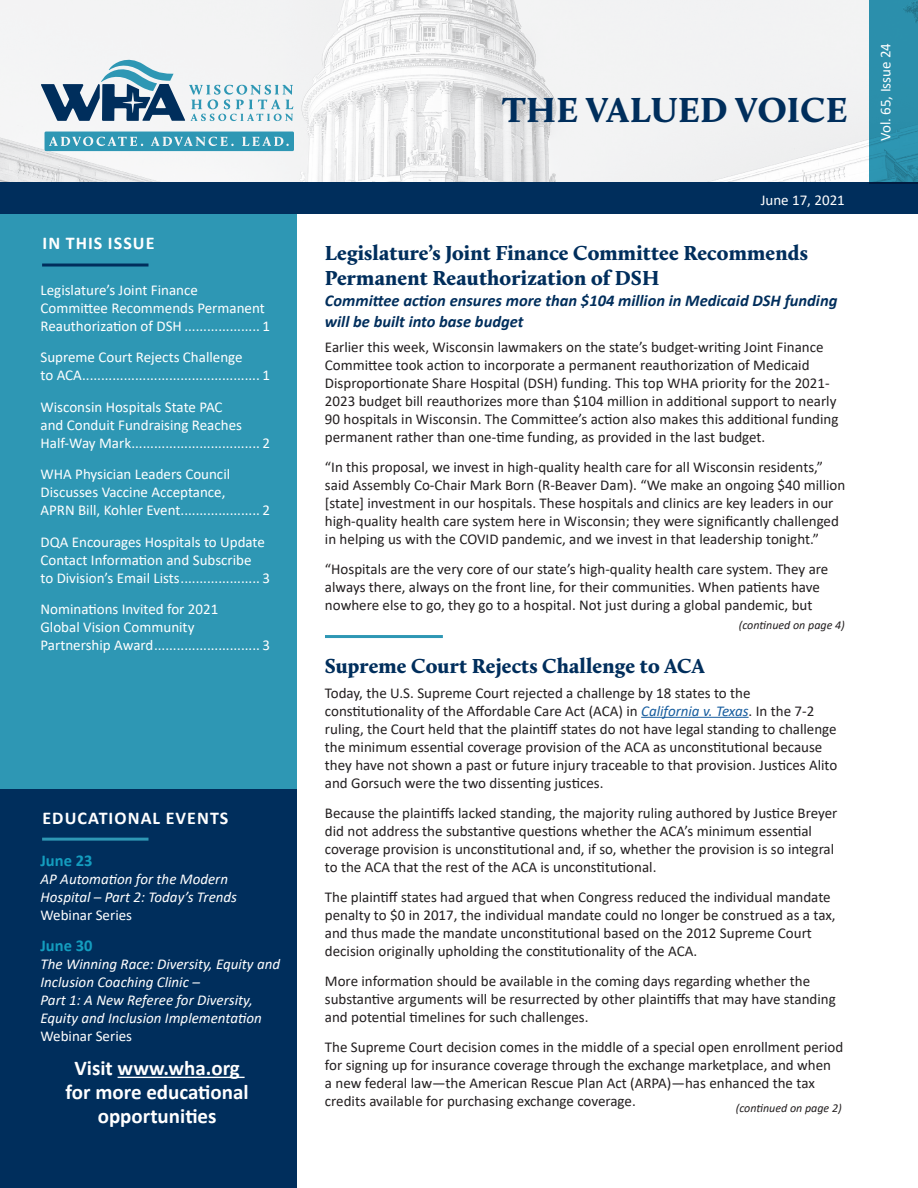
<style>
.page{position:relative;width:918px;height:1188px;background:#fff}
.page>*{position:absolute;margin:0;border:0;box-sizing:border-box;transform-origin:0 0}
.t1{font:900 36px "Calluna";letter-spacing:.015em;color:#002e5c}
.Headline{font:900 21px/25.2px "Calluna";letter-spacing:.005em;color:#002e5c}
.t2{font:700 21px/24px "Calibri";color:#fff;text-align:center}
.t3{font:700 18px "Calibri";letter-spacing:.06em;color:#fff}
.Subhead{font:italic 700 16.5px/21px "Calibri";color:#002e5c}
.Body_Copy{font:700 16.5px "Calibri";color:#149dbf}
.Body_Copy-2{font:15px/18px "Calibri";color:#231f20}
.Body_Copy-3{font:15px/18px "Calibri";color:#fff}
.Body_Copy-4{font:italic 15px/18px "Calibri";color:#fff}
.Continued_On{font:italic 12px "Calibri";color:#231f20}
.s1{font-style:italic;color:#175d9e}
</style>
<div class="page">
<img style="left:0;top:0;width:869px;height:183px">
<div style="left:0;top:183px;width:918px;height:31px;background:#002e5c"></div>
<div style="left:869px;top:0;width:49px;height:184px;background:#2b8fac"></div>
<div style="left:0;top:214px;width:297px;height:576px;background:#2e97b4"></div>
<div style="left:0;top:790px;width:297px;height:398px;background:#002e5c"></div>
<hr style="left:42px;top:264px;width:106px;height:3px;background:#002e5c">
<svg style="left:45px;top:132px;width:249px;height:19px;background:#49a3bc"></svg>
<svg style="left:41px;top:54px;width:252px;height:67px"></svg>
<hr style="left:641px;top:717px;width:108px;height:1px;background:#175d9e">
<hr style="left:325px;top:635px;width:118px;height:3px;background:#2e97b4">
<hr style="left:42px;top:838px;width:106px;height:3px;background:#2e97b4">
<hr style="left:118px;top:1077px;width:127px;height:1px;background:#fff">
<p class="t3" style="left:42px;top:230px;width:114px">IN THIS ISSUE</p>
<p class="Body_Copy-3" style="left:40px;top:280px;width:231px">Legislature’s Joint Finance<br>Committee Recommends Permanent<br>Reauthorization of DSH .................... 1</p>
<p class="Body_Copy-3" style="left:40px;top:348px;width:231px">Supreme Court Rejects Challenge<br>to ACA............................................... 1</p>
<p class="Body_Copy-3" style="left:40px;top:397px;width:231px">Wisconsin Hospitals State PAC<br>and Conduit Fundraising Reaches<br>Half-Way Mark.................................. 2</p>
<p class="Body_Copy-3" style="left:40px;top:465px;width:231px">WHA Physician Leaders Council<br>Discusses Vaccine Acceptance,<br>APRN Bill, Kohler Event..................... 2</p>
<p class="Body_Copy-3" style="left:40px;top:532px;width:231px">DQA Encourages Hospitals to Update<br>Contact Information and Subscribe<br>to Division’s Email Lists..................... 3</p>
<p class="Body_Copy-3" style="left:40px;top:600px;width:231px">Nominations Invited for 2021<br>Global Vision Community<br>Partnership Award............................ 3</p>
<p class="t3" style="left:42px;top:806px;width:188px">EDUCATIONAL EVENTS</p>
<p class="Body_Copy" style="left:40px;top:848px;width:53px">June 23</p>
<p class="Body_Copy-4" style="left:40px;top:869px;width:198px">AP Automation for the Modern<br>Hospital – Part 2: Today’s Trends</p>
<p class="Body_Copy-3" style="left:40px;top:905px;width:93px">Webinar Series</p>
<p class="Body_Copy" style="left:40px;top:934px;width:53px">June 30</p>
<p class="Body_Copy-4" style="left:40px;top:955px;width:241px">The Winning Race: Diversity, Equity and<br>Inclusion Coaching Clinic –</p>
<p class="Body_Copy-4" style="left:40px;top:991px;width:223px">Part 1: A New Referee for Diversity,<br>Equity and Inclusion Implementation</p>
<p class="Body_Copy-3" style="left:40px;top:1027px;width:93px">Webinar Series</p>
<p class="t2" style="left:66px;top:1056px;width:185px">Visit www.wha.org for more educational opportunities</p>
<p class="t1" style="left:502px;top:87px;width:347px">THE VALUED VOICE</p>
<p class="Body_Copy-3" style="left:761px;top:191px;width:86px">June 17, 2021</p>
<p class="Headline" style="left:325px;top:240px;width:485px">Legislature’s Joint Finance Committee Recommends<br>Permanent Reauthorization of DSH</p>
<p class="Subhead" style="left:325px;top:290px;width:514px">Committee action ensures more than $104 million in Medicaid DSH funding will be built into base budget</p>
<p class="Body_Copy-2" style="left:325px;top:338px;width:515px">Earlier this week, Wisconsin lawmakers on the state’s budget-writing Joint Finance Committee took action to incorporate a permanent reauthorization of Medicaid Disproportionate Share Hospital (DSH) funding. This top WHA priority for the 2021- 2023 budget bill reauthorizes more than $104 million in additional support to nearly 90 hospitals in Wisconsin. The Committee’s action also makes this additional funding permanent rather than one-time funding, as provided in the last budget.</p>
<p class="Body_Copy-2" style="left:325px;top:458px;width:522px">“In this proposal, we invest in high-quality health care for all Wisconsin residents,” said Assembly Co-Chair Mark Born (R-Beaver Dam). “We make an ongoing $40 million [state] investment in our hospitals. These hospitals and clinics are key leaders in our high-quality health care system here in Wisconsin; they were significantly challenged in helping us with the COVID pandemic, and we invest in that leadership tonight.”</p>
<p class="Body_Copy-2" style="left:325px;top:560px;width:505px">“Hospitals are the very core of our state’s high-quality health care system. They are always there, always on the front line, for their communities. When patients have nowhere else to go, they go to a hospital. Not just during a global pandemic, but</p>
<p class="Continued_On" style="left:739px;top:616px;width:108px">(continued on page 4)</p>
<p class="Headline" style="left:325px;top:653px;width:381px">Supreme Court Rejects Challenge to ACA</p>
<p class="Body_Copy-2" style="left:325px;top:683px;width:514px">Today, the U.S. Supreme Court rejected a challenge by 18 states to the constitutionality of the Affordable Care Act (ACA) in <span class="s1">California v. Texas</span>. In the 7-2 ruling, the Court held that the plaintiff states do not have legal standing to challenge the minimum essential coverage provision of the ACA as unconstitutional because they have not shown a past or future injury traceable to that provision. Justices Alito and Gorsuch were the two dissenting justices.</p>
<p class="Body_Copy-2" style="left:325px;top:803px;width:514px">Because the plaintiffs lacked standing, the majority ruling authored by Justice Breyer did not address the substantive questions whether the ACA’s minimum essential coverage provision is unconstitutional and, if so, whether the provision is so integral to the ACA that the rest of the ACA is unconstitutional.</p>
<p class="Body_Copy-2" style="left:325px;top:887px;width:512px">The plaintiff states had argued that when Congress reduced the individual mandate penalty to $0 in 2017, the individual mandate could no longer be construed as a tax, and thus made the mandate unconstitutional based on the 2012 Supreme Court decision originally upholding the constitutionality of the ACA.</p>
<p class="Body_Copy-2" style="left:325px;top:971px;width:512px">More information should be available in the coming days regarding whether the substantive arguments will be resurrected by other plaintiffs that may have standing and potential timelines for such challenges.</p>
<p class="Body_Copy-2" style="left:325px;top:1037px;width:520px">The Supreme Court decision comes in the middle of a special open enrollment period for signing up for insurance coverage through the exchange marketplace, and when<br>a new federal law—the American Rescue Plan Act (ARPA)—has enhanced the tax credits available for purchasing exchange coverage.</p>
<p class="Continued_On" style="left:736px;top:1100px;width:108px">(continued on page 2)</p>
<p class="Body_Copy-3" style="left:876px;top:141px;width:100px;rotate:-90deg">Vol. 65, Issue 24</p>
</div>
